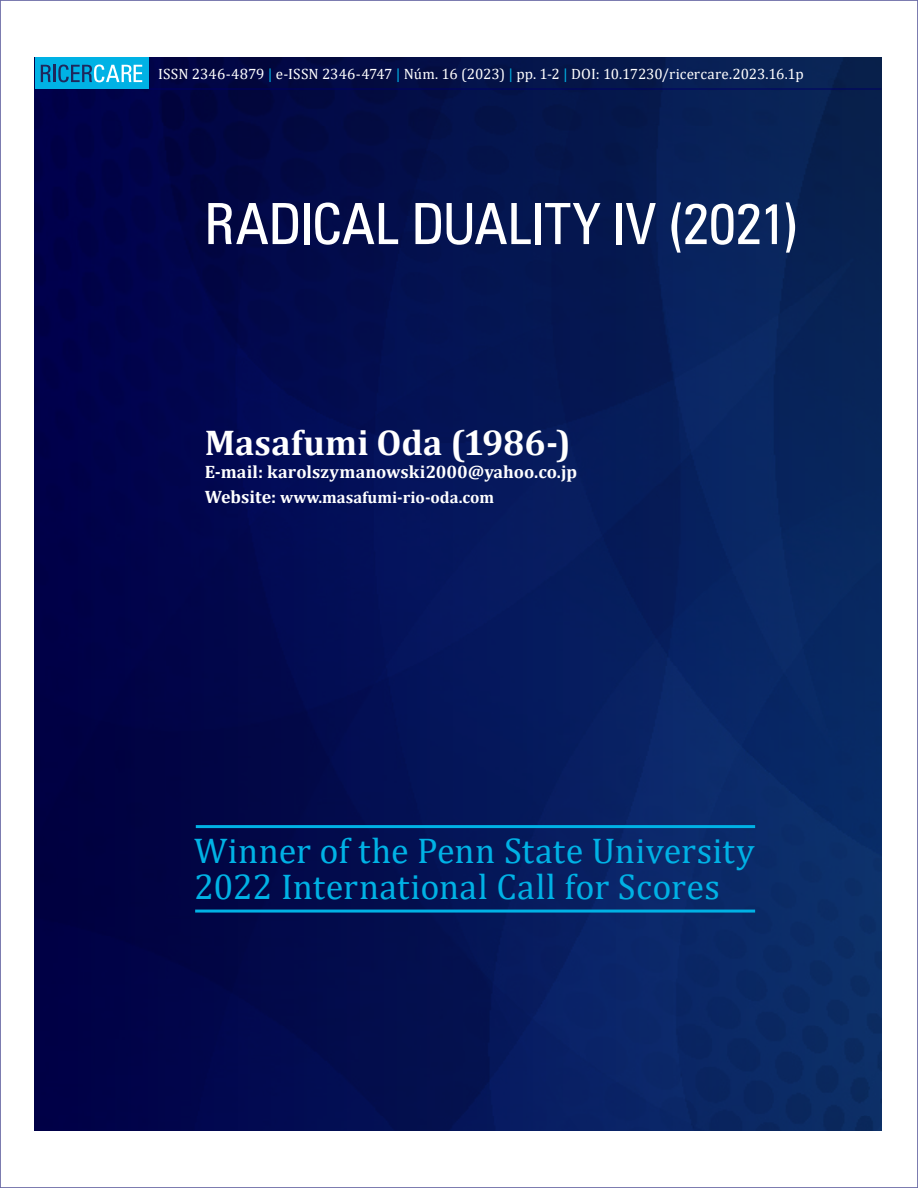
<style>
.page{position:relative;width:918px;height:1188px;background:#fff}
.page>*{position:absolute;margin:0;border:0;box-sizing:border-box;transform-origin:0 0}
.TITULO_CAP{font:condensed 57px "Zurich BT";letter-spacing:-.01em;color:#fff}
.PIE_pagina{font:36px "Cambria";letter-spacing:.005em;color:#00b2e5}
.Corrido{font:700 36px "Cambria";letter-spacing:.005em;color:#fff}
.Corrido-2{font:700 18px "Cambria";letter-spacing:.005em;color:#fff}
.Corrido-3{font:700 16.5px "Cambria";color:#fff}
.Corrido-4{font:15px "Cambria";letter-spacing:-.005em;color:#fff}
.s1{color:#00b2e5}
.s2{font-size:18px}
</style>
<div class="page">
<img style="left:35px;top:57px;width:846px;height:1074px">
<hr style="left:149px;top:89px;width:732px;height:1px;background:#006">
<div style="left:35px;top:57px;width:114px;height:32px;background:#00b2e5"></div>
<svg style="left:41px;top:65px;width:101px;height:17px"></svg>
<hr style="left:195px;top:910px;width:560px;height:3px;background:#00b2e5">
<hr style="left:196px;top:825px;width:559px;height:3px;background:#00b2e5">
<p class="Corrido-4" style="left:158px;top:65px;width:647px">ISSN 2346-4879 <span class="s1">|</span> e-ISSN 2346-4747 <span class="s1">|</span> Núm. 16 (2023) <span class="s1">|</span> pp. 1-2 <span class="s1">|</span> DOI: 10.17230/ricercare.2023.16.1p</p>
<p class="TITULO_CAP" style="left:205px;top:189px;width:595px">RADICAL DUALITY IV (2021)</p>
<p class="Corrido" style="left:205px;top:418px;width:368px">Masafumi Oda (1986-)</p>
<p class="Corrido-2" style="left:205px;top:459px;width:374px">E-mail: karolszymanowski2000@yahoo.co.jp</p>
<p class="Corrido-3" style="left:205px;top:485px;width:291px"><span class="s2">Website:</span> www.masafumi-rio-oda.com</p>
<p class="PIE_pagina" style="left:194px;top:829px;width:562px">Winner of the Penn State University</p>
<p class="PIE_pagina" style="left:194px;top:865px;width:527px">2022 International Call for Scores</p>
</div>
